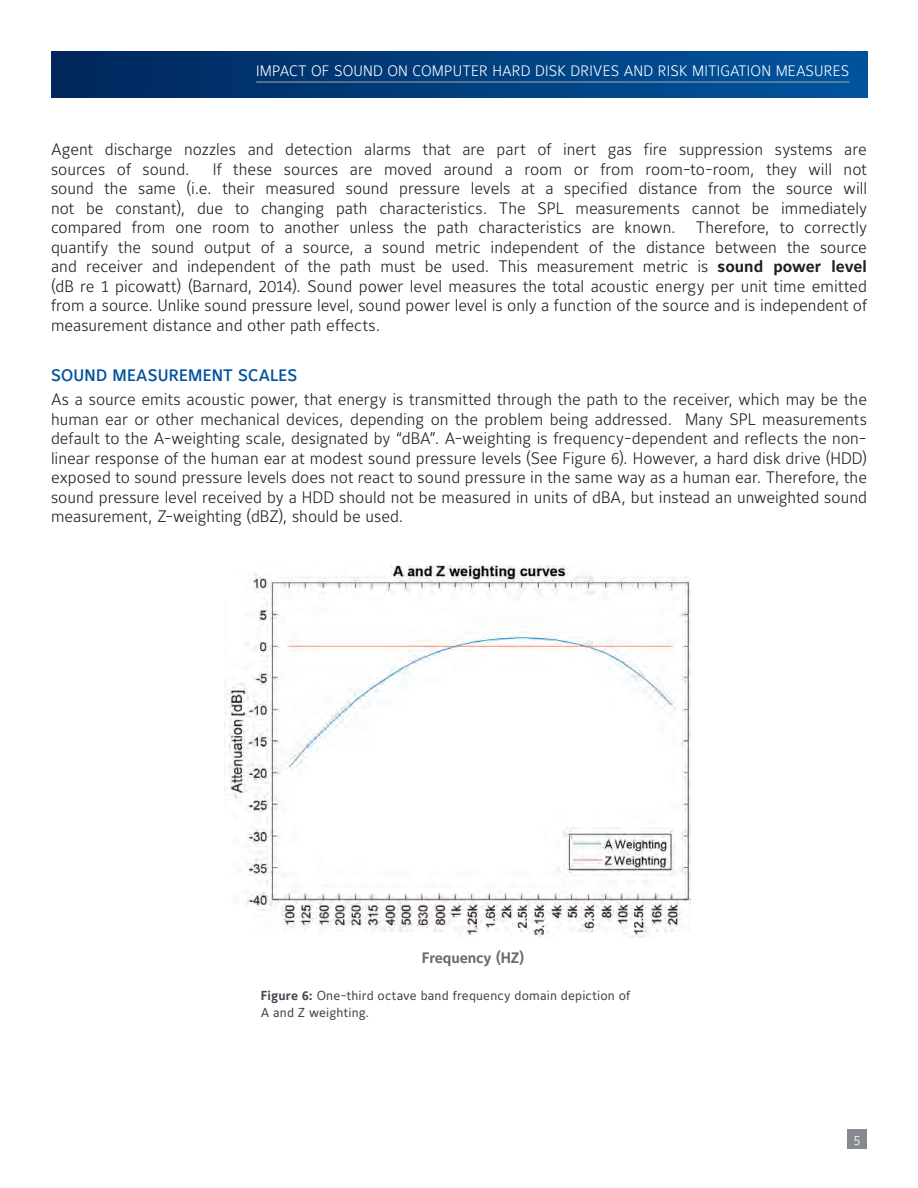
<style>
.page{position:relative;width:918px;height:1188px;background:#fff}
.page>*{position:absolute;margin:0;border:0;box-sizing:border-box;transform-origin:0 0}
.Body_Text{font:300 16.5px/19.5px "Maurea Jci Lf ML";color:#231f20;text-align:justify}
.Para_Title{font:500 16.5px "Maurea Jci Lf ML";letter-spacing:.015em;color:#01539e}
.t1{font:300 15px "Maurea Jci Lf ML";letter-spacing:.01em;color:#fff}
.t2{font:700 15px "Maurea Jci Lf ML";letter-spacing:-.01em;color:#69696c}
.t3{font:300 13.5px "Maurea Jci Lf ML";color:#fff}
.t4{font:12.9px/16.5px "Maurea Jci Lf ML";letter-spacing:.015em;color:#42464f}
.s1{font-weight:700}
</style>
<div class="page">
<svg style="left:51px;top:51px;width:816px;height:46px;background:#013e7d"></svg>
<hr style="left:256px;top:82px;width:593px;height:1px;background:#a8a9ad">
<div style="left:847px;top:1129px;width:20px;height:20px;background:#868a8e"></div>
<img style="left:224px;top:565px;width:467px;height:373px">
<p class="t1" style="left:256px;top:62px;width:595px">IMPACT OF SOUND ON COMPUTER HARD DISK DRIVES AND RISK MITIGATION MEASURES</p>
<p class="Body_Text" style="left:51px;top:140px;width:817px">Agent discharge nozzles and detection alarms that are part of inert gas fire suppression systems are sources of sound.</p>
<p class="Body_Text" style="left:51px;top:159px;width:818px;text-indent:162px">If these sources are moved around a room or from room-to-room, they will not sound the same (i.e. their measured sound pressure levels at a specified distance from the source will not be constant), due to changing path characteristics. The SPL measurements cannot be immediately compared from one room to another unless the path characteristics are known. Therefore, to correctly quantify the sound output of a source, a sound metric independent of the distance between the source and receiver and independent of the path must be used. This measurement metric is <span class="s1">sound power level </span>(dB re 1 picowatt) (Barnard, 2014). Sound power level measures the total acoustic energy per unit time emitted from a source. Unlike sound pressure level, sound power level is only a function of the source and is independent of measurement distance and other path effects.</p>
<p class="Para_Title" style="left:51px;top:366px;width:248px">SOUND MEASUREMENT SCALES</p>
<p class="Body_Text" style="left:51px;top:389px;width:818px">As a source emits acoustic power, that energy is transmitted through the path to the receiver, which may be the human ear or other mechanical devices, depending on the problem being addressed. Many SPL measurements default to the A-weighting scale, designated by “dBA”. A-weighting is frequency-dependent and reflects the non&shy;linear response of the human ear at modest sound pressure levels (See Figure 6). However, a hard disk drive (HDD) exposed to sound pressure levels does not react to sound pressure in the same way as a human ear. Therefore, the sound pressure level received by a HDD should not be measured in units of dBA, but instead an unweighted sound measurement, Z-weighting (dBZ), should be used.</p>
<p class="t2" style="left:422px;top:949px;width:104px">Frequency (HZ)</p>
<p class="t4" style="left:261px;top:988px;width:371px"><span class="s1">Figure 6:</span> One-third octave band frequency domain depiction of<br>A and Z weighting.</p>
<p class="t3" style="left:854px;top:1132px;width:8px">5</p>
</div>
